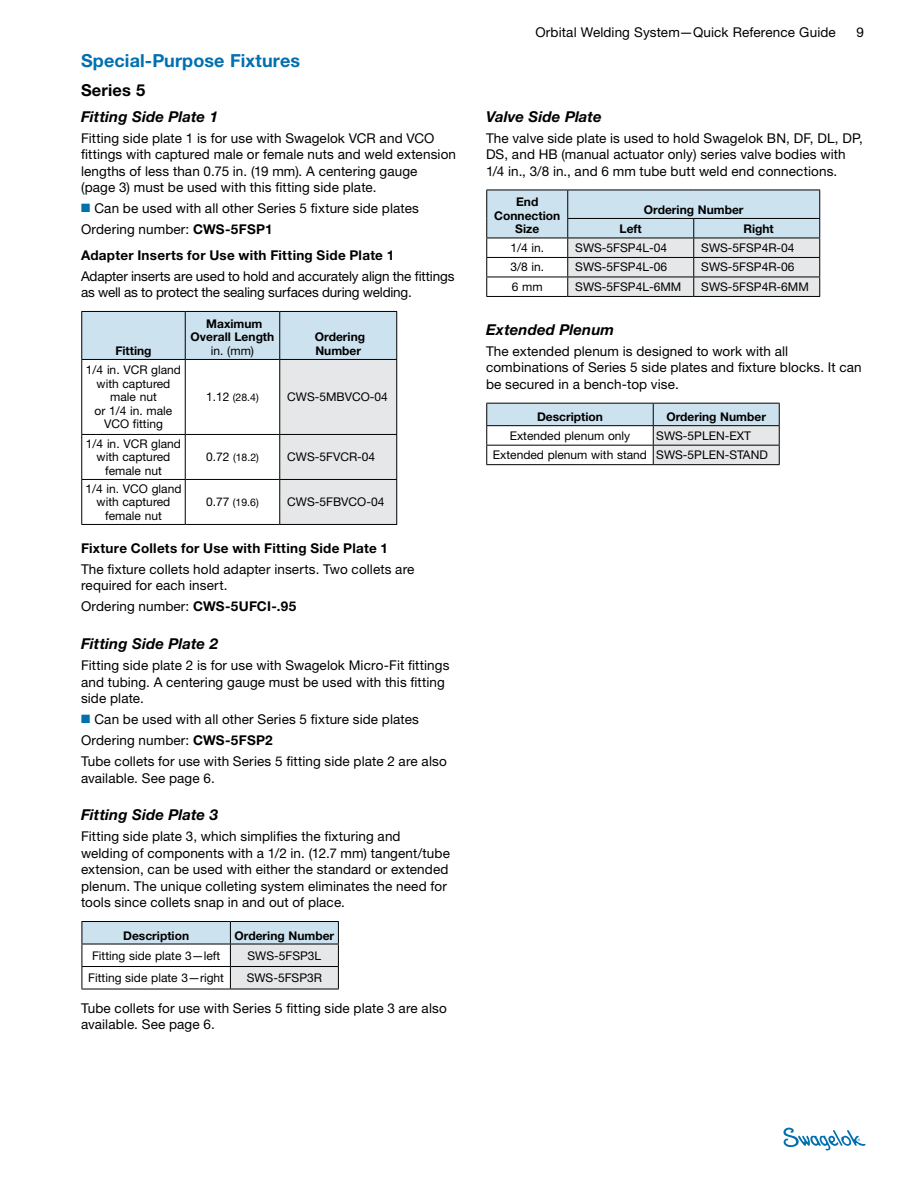
<style>
.page{position:relative;width:918px;height:1188px;background:#fff}
.page>*{position:absolute;margin:0;border:0;box-sizing:border-box;transform-origin:0 0}
.t1{font:700 18px "Helvetica Neue LT Std";letter-spacing:.005em;color:#0070af}
.t2{font:700 16.5px "Helvetica Neue LT Std";letter-spacing:.01em;color:#000}
.t3{font:italic 700 15px "Helvetica Neue LT Std";letter-spacing:.005em;color:#000}
.t4{font:13.5px/16.5px "Helvetica Neue LT Std";letter-spacing:.01em;color:#000}
.t5{font:13.5px/16.5px "Helvetica Neue LT Std";letter-spacing:-.01em;color:#000}
.t6{font:700 13.5px "Helvetica Neue LT Std";letter-spacing:.02em;color:#000}
.t7{font:12px/13.5px "Helvetica Neue LT Std";color:#000;text-align:center}
.t8{font:700 12px/13.5px "Helvetica Neue LT Std";color:#000;text-align:center}
.t9{font:10.5px "Helvetica Neue LT Std";color:#000}
.s1{color:#0070af}
.s2{font-weight:700}
.s3{font-size:12px}
</style>
<div class="page">
<svg style="left:783px;top:1128px;width:83px;height:22px"></svg>
<svg style="left:82px;top:312px;width:314px;height:212px"></svg>
<hr style="left:81px;top:311px;width:104px;height:1px;background:#000">
<hr style="left:81px;top:312px;width:1px;height:47px;background:#000">
<hr style="left:185px;top:311px;width:95px;height:1px;background:#000">
<hr style="left:280px;top:311px;width:117px;height:1px;background:#000">
<hr style="left:396px;top:312px;width:1px;height:47px;background:#000">
<hr style="left:81px;top:360px;width:1px;height:74px;background:#000">
<hr style="left:396px;top:360px;width:1px;height:74px;background:#000">
<hr style="left:81px;top:435px;width:1px;height:44px;background:#000">
<hr style="left:396px;top:435px;width:1px;height:44px;background:#000">
<hr style="left:81px;top:480px;width:1px;height:44px;background:#000">
<hr style="left:396px;top:480px;width:1px;height:44px;background:#000">
<hr style="left:81px;top:524px;width:104px;height:1px;background:#000">
<hr style="left:185px;top:524px;width:95px;height:1px;background:#000">
<hr style="left:280px;top:524px;width:117px;height:1px;background:#000">
<hr style="left:185px;top:312px;width:1px;height:47px;background:#000">
<hr style="left:279px;top:312px;width:1px;height:47px;background:#000">
<hr style="left:81px;top:359px;width:104px;height:1px;background:#000">
<hr style="left:81px;top:434px;width:104px;height:1px;background:#000">
<hr style="left:81px;top:479px;width:104px;height:1px;background:#000">
<hr style="left:280px;top:359px;width:117px;height:1px;background:#000">
<hr style="left:280px;top:434px;width:117px;height:1px;background:#000">
<hr style="left:280px;top:479px;width:117px;height:1px;background:#000">
<hr style="left:185px;top:360px;width:1px;height:74px;background:#000">
<hr style="left:279px;top:360px;width:1px;height:74px;background:#000">
<hr style="left:185px;top:359px;width:95px;height:1px;background:#000">
<hr style="left:185px;top:435px;width:1px;height:44px;background:#000">
<hr style="left:279px;top:435px;width:1px;height:44px;background:#000">
<hr style="left:185px;top:434px;width:95px;height:1px;background:#000">
<hr style="left:185px;top:480px;width:1px;height:44px;background:#000">
<hr style="left:279px;top:480px;width:1px;height:44px;background:#000">
<hr style="left:185px;top:479px;width:95px;height:1px;background:#000">
<hr style="left:486px;top:296px;width:82px;height:1px;background:#000">
<hr style="left:568px;top:296px;width:126px;height:1px;background:#000">
<hr style="left:694px;top:296px;width:126px;height:1px;background:#000">
<svg style="left:486px;top:190px;width:334px;height:106px;background:#d3dde3"></svg>
<hr style="left:694px;top:277px;width:126px;height:1px;background:#000">
<svg style="left:486px;top:403px;width:294px;height:62px"></svg>
<hr style="left:653px;top:445px;width:127px;height:1px;background:#000">
<hr style="left:82px;top:921px;width:148px;height:1px;background:#000">
<hr style="left:230px;top:921px;width:109px;height:1px;background:#000">
<hr style="left:82px;top:989px;width:148px;height:1px;background:#000">
<hr style="left:230px;top:989px;width:109px;height:1px;background:#000">
<svg style="left:82px;top:922px;width:257px;height:67px"></svg>
<hr style="left:230px;top:944px;width:109px;height:1px;background:#000">
<h1 class="t1" style="left:81px;top:49px;width:221px">Special-Purpose Fixtures</h1>
<p class="t2" style="left:81px;top:80px;width:66px">Series 5</p>
<p class="t3" style="left:81px;top:107px;width:139px">Fitting Side Plate 1</p>
<p class="t4" style="left:81px;top:129px;width:377px">Fitting side plate 1 is for use with Swagelok VCR and VCO fittings with captured male or female nuts and weld extension lengths of less than 0.75 in. (19 mm). A centering gauge<br>(page 3) must be used with this fitting side plate.</p>
<p class="t4" style="left:81px;top:198px;width:339px;line-height:21px"><span class="s1">■</span> Can be used with all other Series 5 fixture side plates<br>Ordering number: <span class="s2">CWS-5FSP1</span></p>
<p class="t6" style="left:81px;top:247px;width:315px">Adapter Inserts for Use with Fitting Side Plate 1</p>
<p class="t5" style="left:81px;top:267px;width:375px">Adapter inserts are used to hold and accurately align the fittings as well as to protect the sealing surfaces during welding.</p>
<p class="t8" style="left:115px;top:344px;width:38px">Fitting</p>
<p class="t7" style="left:86px;top:363px;width:97px">1/4 in. VCR gland with captured male nut<br>or 1/4 in. male<br>VCO fitting</p>
<p class="t7" style="left:86px;top:437px;width:97px">1/4 in. VCR gland with captured female nut</p>
<p class="t7" style="left:86px;top:482px;width:97px">1/4 in. VCO gland with captured female nut</p>
<p class="t8" style="left:191px;top:317px;width:85px">Maximum<br>Overall Length</p>
<p class="t7" style="left:211px;top:344px;width:45px">in. (mm)</p>
<p class="t8" style="left:315px;top:330px;width:52px;text-align:left">Ordering<br>Number</p>
<p class="t9" style="left:206px;top:391px;width:54px"><span class="s3">1. 12</span> (28.4)</p>
<p class="t7" style="left:287px;top:390px;width:102px">CWS-5MBVCO-04</p>
<p class="t9" style="left:206px;top:451px;width:54px"><span class="s3">0.72</span> (18.2)</p>
<p class="t7" style="left:287px;top:450px;width:90px">CWS-5FVCR-04</p>
<p class="t9" style="left:206px;top:496px;width:54px"><span class="s3">0.77</span> (19.6)</p>
<p class="t7" style="left:287px;top:495px;width:99px">CWS-5FBVCO-04</p>
<p class="t6" style="left:81px;top:540px;width:309px">Fixture Collets for Use with Fitting Side Plate 1</p>
<p class="t4" style="left:81px;top:561px;width:335px">The fixture collets hold adapter inserts. Two collets are required for each insert.</p>
<p class="t4" style="left:81px;top:598px;width:217px">Ordering number: <span class="s2">CWS-5UFCI-.95</span></p>
<p class="t3" style="left:81px;top:634px;width:139px">Fitting Side Plate 2</p>
<p class="t4" style="left:81px;top:657px;width:370px">Fitting side plate 2 is for use with Swagelok Micro-Fit fittings and tubing. A centering gauge must be used with this fitting side plate.</p>
<p class="t4" style="left:81px;top:709px;width:367px;line-height:21px"><span class="s1">■</span> Can be used with all other Series 5 fixture side plates<br>Ordering number: <span class="s2">CWS-5FSP2<br></span>Tube collets for use with Series 5 fitting side plate 2 are also</p>
<p class="t4" style="left:81px;top:769px;width:133px">available. See page 6.</p>
<p class="t3" style="left:81px;top:806px;width:139px">Fitting Side Plate 3</p>
<p class="t4" style="left:81px;top:828px;width:370px">Fitting side plate 3, which simplifies the fixturing and welding of components with a 1/2 in. (12.7 mm) tangent/tube extension, can be used with either the standard or extended plenum. The unique colleting system eliminates the need for tools since collets snap in and out of place.</p>
<p class="t8" style="left:123px;top:928px;width:67px">Description</p>
<p class="t8" style="left:235px;top:928px;width:101px">Ordering Number</p>
<p class="t7" style="left:92px;top:948px;width:130px">Fitting side plate 3—left</p>
<p class="t7" style="left:248px;top:948px;width:75px">SWS-5FSP3L</p>
<p class="t7" style="left:88px;top:971px;width:137px">Fitting side plate 3—right</p>
<p class="t7" style="left:247px;top:971px;width:77px">SWS-5FSP3R</p>
<p class="t4" style="left:81px;top:1000px;width:367px">Tube collets for use with Series 5 fitting side plate 3 are also available. See page 6.</p>
<p class="t4" style="left:535px;top:23px;width:302px">Orbital Welding System—Quick Reference Guide</p>
<p class="t4" style="left:856px;top:23px;width:9px">9</p>
<p class="t3" style="left:486px;top:107px;width:117px">Valve Side Plate</p>
<p class="t4" style="left:486px;top:129px;width:379px">The valve side plate is used to hold Swagelok BN, DF, DL, DP,<br>DS, and HB (manual actuator only) series valve bodies with<br>1/4 in., 3/8 in., and 6 mm tube butt weld end connections.</p>
<p class="t8" style="left:494px;top:195px;width:67px">End<br>Connection<br>Size</p>
<p class="t8" style="left:644px;top:203px;width:101px">Ordering Number</p>
<p class="t8" style="left:620px;top:222px;width:24px">Left</p>
<p class="t8" style="left:743px;top:222px;width:32px">Right</p>
<p class="t7" style="left:510px;top:241px;width:33px">1/4 in.</p>
<p class="t7" style="left:575px;top:241px;width:93px">SWS-5FSP4L-04</p>
<p class="t7" style="left:701px;top:241px;width:95px">SWS-5FSP4R-04</p>
<p class="t7" style="left:510px;top:260px;width:33px">3/8 in.</p>
<p class="t7" style="left:575px;top:260px;width:93px">SWS-5FSP4L-06</p>
<p class="t7" style="left:701px;top:260px;width:95px">SWS-5FSP4R-06</p>
<p class="t7" style="left:512px;top:280px;width:32px">6 mm</p>
<p class="t7" style="left:575px;top:280px;width:108px">SWS-5FSP4L-6MM</p>
<p class="t7" style="left:701px;top:280px;width:109px">SWS-5FSP4R-6MM</p>
<p class="t3" style="left:486px;top:320px;width:130px">Extended Plenum</p>
<p class="t4" style="left:486px;top:343px;width:377px">The extended plenum is designed to work with all combinations of Series 5 side plates and fixture blocks. It can be secured in a bench-top vise.</p>
<p class="t8" style="left:537px;top:410px;width:67px">Description</p>
<p class="t8" style="left:666px;top:410px;width:101px">Ordering Number</p>
<p class="t7" style="left:510px;top:429px;width:122px">Extended plenum only</p>
<p class="t7" style="left:493px;top:426px;width:276px;line-height:19.5px;text-align:left;text-indent:163px">SWS-5PLEN-EXT<br>Extended plenum with stand SWS-5PLEN-STAND</p>
</div>
